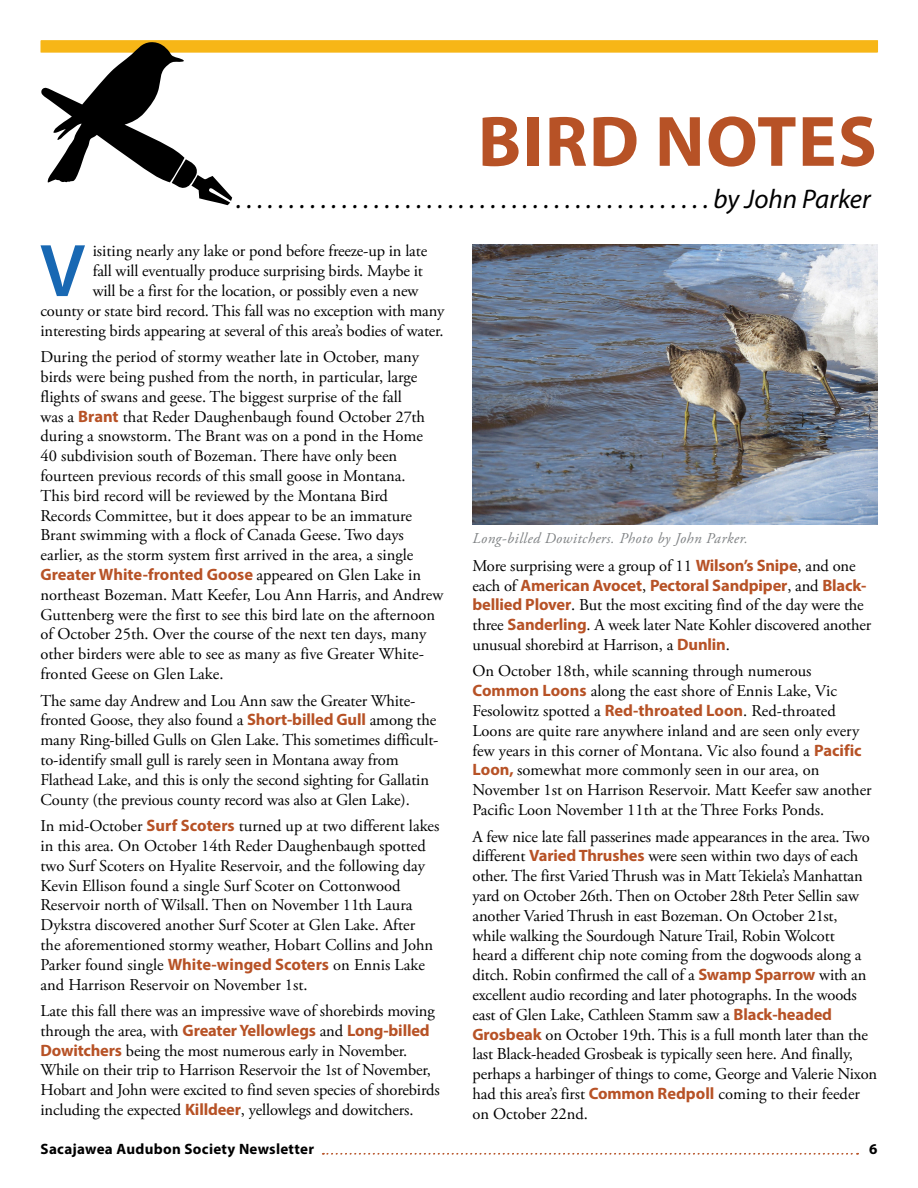
<style>
.page{position:relative;width:918px;height:1188px;background:#fff}
.page>*{position:absolute;margin:0;border:0;box-sizing:border-box;transform-origin:0 0}
._1st_para_body{font:600 75.3px "Myriad Pro";color:#1868b3}
.head{font:700 72px "Myriad Pro";letter-spacing:.02em;color:#b75226}
.head-2{font:italic 27px "Myriad Pro";color:#000}
.body{font:16.5px/19.8px "Adobe Garamond Pro";letter-spacing:-.005em;color:#000}
._1st_para_body-2{font:16.5px "Adobe Garamond Pro";letter-spacing:-.01em;color:#000}
.t1{font:italic 15px "Adobe Garamond Pro";letter-spacing:.03em;color:#7f8284}
.t2{font:700 15px "Myriad Pro";letter-spacing:.02em;color:#000}
.s1{font-family:"Myriad Pro";font-weight:700;color:#b75226}
</style>
<div class="page">
<div style="left:41px;top:40px;width:837px;height:12px;background:#f7b617"></div>
<svg style="left:323px;top:1153px;width:535px;height:2px"></svg>
<svg style="left:41px;top:42px;width:191px;height:163px"></svg>
<img style="left:472px;top:245px;width:405px;height:280px">
<p class="head" style="left:478px;top:95px;width:400px">BIRD NOTES</p>
<p class="head-2" style="left:236px;top:182px;width:636px">. . . . . . . . . . . . . . . . . . . . . . . . . . . . . . . . . . . . . . . . . . . . . by John Parker</p>
<p class="_1st_para_body" style="left:40px;top:223px;width:47px">V</p>
<p class="_1st_para_body-2" style="left:93px;top:241px;width:336px">isiting nearly any lake or pond before freeze-up in late</p>
<p class="_1st_para_body-2" style="left:93px;top:261px;width:332px">fall will eventually produce surprising birds. Maybe it</p>
<p class="_1st_para_body-2" style="left:93px;top:281px;width:327px">will be a first for the location, or possibly even a new</p>
<p class="_1st_para_body-2" style="left:40px;top:301px;width:405px">county or state bird record. This fall was no exception with many</p>
<p class="_1st_para_body-2" style="left:40px;top:321px;width:405px">interesting birds appearing at several of this area’s bodies of water.</p>
<p class="body" style="left:40px;top:348px;width:404px">During the period of stormy weather late in October, many birds were being pushed from the north, in particular, large flights of swans and geese. The biggest surprise of the fall<br>was a <span class="s1">Brant</span> that Reder Daughenbaugh found October 27th during a snowstorm. The Brant was on a pond in the Home 40 subdivision south of Bozeman. There have only been fourteen previous records of this small goose in Montana.<br>This bird record will be reviewed by the Montana Bird<br>Records Committee, but it does appear to be an immature Brant swimming with a flock of Canada Geese. Two days earlier, as the storm system first arrived in the area, a single <span class="s1">Greater White-fronted Goose</span> appeared on Glen Lake in northeast Bozeman. Matt Keefer, Lou Ann Harris, and Andrew Guttenberg were the first to see this bird late on the afternoon of October 25th. Over the course of the next ten days, many other birders were able to see as many as five Greater White&shy;fronted Geese on Glen Lake.</p>
<p class="body" style="left:40px;top:691px;width:400px">The same day Andrew and Lou Ann saw the Greater White&shy;fronted Goose, they also found a <span class="s1">Short-billed Gull</span> among the many Ring-billed Gulls on Glen Lake. This sometimes difficult&shy;to-identify small gull is rarely seen in Montana away from Flathead Lake, and this is only the second sighting for Gallatin County (the previous county record was also at Glen Lake).</p>
<p class="body" style="left:40px;top:817px;width:401px">In mid-October <span class="s1">Surf Scoters</span> turned up at two different lakes in this area. On October 14th Reder Daughenbaugh spotted two Surf Scoters on Hyalite Reservoir, and the following day Kevin Ellison found a single Surf Scoter on Cottonwood Reservoir north of Wilsall. Then on November 11th Laura Dykstra discovered another Surf Scoter at Glen Lake. After<br>the aforementioned stormy weather, Hobart Collins and John Parker found single <span class="s1">White-winged Scoters</span> on Ennis Lake and Harrison Reservoir on November 1st.</p>
<p class="body" style="left:40px;top:1002px;width:401px">Late this fall there was an impressive wave of shorebirds moving through the area, with <span class="s1">Greater Yellowlegs</span> and <span class="s1">Long-billed Dowitchers</span> being the most numerous early in November.<br>While on their trip to Harrison Reservoir the 1st of November, Hobart and John were excited to find seven species of shorebirds including the expected <span class="s1">Killdeer</span>, yellowlegs and dowitchers.</p>
<p class="t1" style="left:472px;top:529px;width:277px">Long-billed Dowitchers. Photo by John Parker.</p>
<p class="body" style="left:472px;top:556px;width:400px">More surprising were a group of 11 <span class="s1">Wilson’s Snipe</span>, and one each of <span class="s1">American Avocet</span>, <span class="s1">Pectoral Sandpiper</span>, and <span class="s1">Black&shy;bellied Plover</span>. But the most exciting find of the day were the three <span class="s1">Sanderling</span>. A week later Nate Kohler discovered another unusual shorebird at Harrison, a <span class="s1">Dunlin</span>.</p>
<p class="body" style="left:472px;top:662px;width:401px">On October 18th, while scanning through numerous <span class="s1">Common Loons</span> along the east shore of Ennis Lake, Vic Fesolowitz spotted a <span class="s1">Red-throated Loon</span>. Red-throated Loons are quite rare anywhere inland and are seen only every few years in this corner of Montana. Vic also found a <span class="s1">Pacific Loon,</span> somewhat more commonly seen in our area, on November 1st on Harrison Reservoir. Matt Keefer saw another Pacific Loon November 11th at the Three Forks Ponds.</p>
<p class="body" style="left:472px;top:827px;width:406px">A few nice late fall passerines made appearances in the area. Two different <span class="s1">Varied Thrushes</span> were seen within two days of each other. The first Varied Thrush was in Matt Tekiela’s Manhattan yard on October 26th. Then on October 28th Peter Sellin saw another Varied Thrush in east Bozeman. On October 21st,<br>while walking the Sourdough Nature Trail, Robin Wolcott<br>heard a different chip note coming from the dogwoods along a ditch. Robin confirmed the call of a <span class="s1">Swamp Sparrow</span> with an excellent audio recording and later photographs. In the woods east of Glen Lake, Cathleen Stamm saw a <span class="s1">Black-headed Grosbeak</span> on October 19th. This is a full month later than the last Black-headed Grosbeak is typically seen here. And finally, perhaps a harbinger of things to come, George and Valerie Nixon had this area’s first <span class="s1">Common Redpoll</span> coming to their feeder on October 22nd.</p>
<p class="t2" style="left:40px;top:1139px;width:275px">Sacajawea Audubon Society Newsletter</p>
<p class="t2" style="left:869px;top:1139px;width:10px">6</p>
</div>
